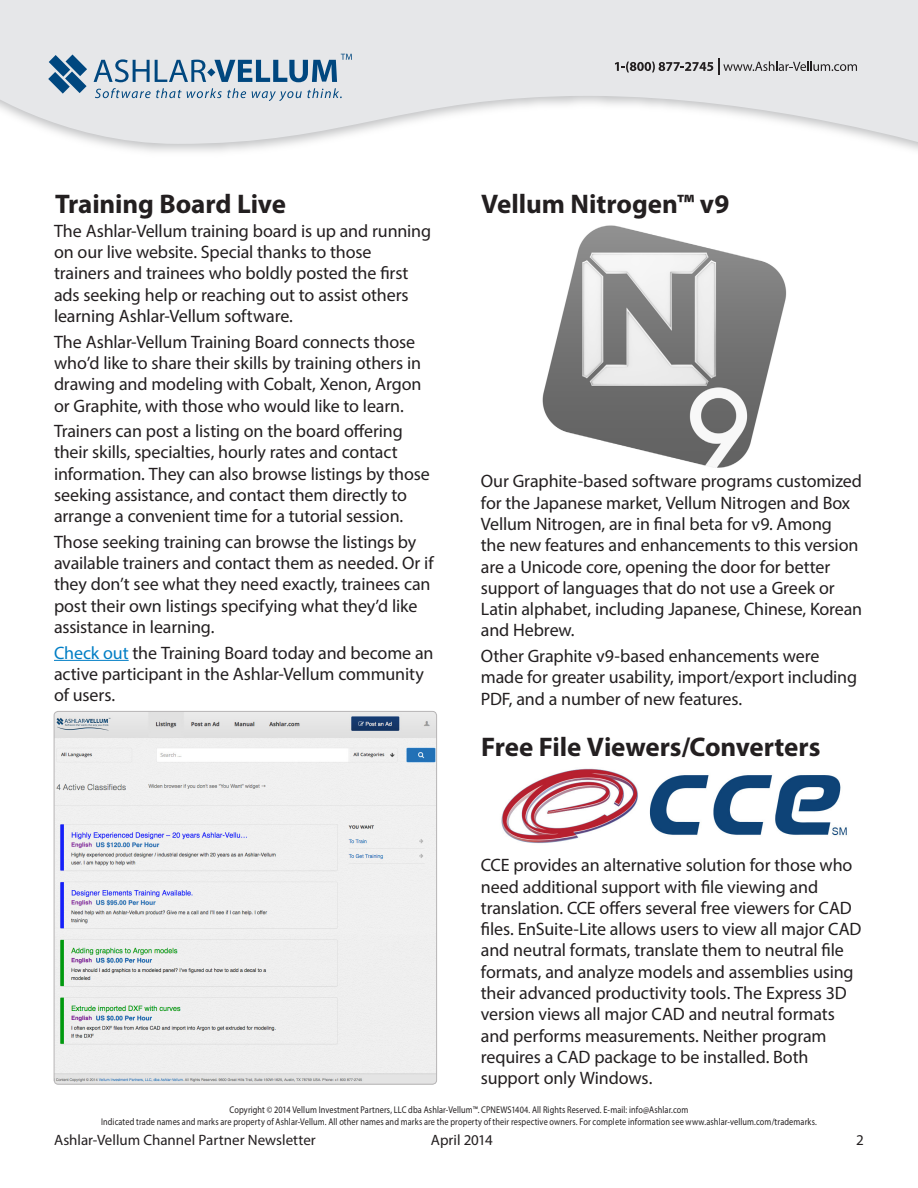
<style>
.page{position:relative;width:918px;height:1188px;background:#fff}
.page>*{position:absolute;margin:0;border:0;box-sizing:border-box;transform-origin:0 0}
.Article_head{font:700 27px "Myriad Pro";letter-spacing:-.005em;color:#231f20}
.t1{font:18px/21.3px "Myriad Pro";letter-spacing:-.01em;color:#231f20}
.t2{font:15px "Myriad Pro";color:#231f20}
.Cue{font:9.75px "Myriad Pro";letter-spacing:.015em;color:#231f20;scale:.85 1}
.s1{color:#007ec5}
</style>
<div class="page">
<svg style="left:0;top:0;width:918px;height:149px;fill:#e6e7e9"></svg>
<svg style="left:95px;top:88px;width:151px;height:10px;background:#b3c3d1"></svg>
<svg style="left:252px;top:88px;width:90px;height:13px"></svg>
<svg style="left:48px;top:55px;width:39px;height:39px;background:#6a91b0"></svg>
<svg style="left:94px;top:54px;width:258px;height:28px;background:#9fb5c8"></svg>
<svg style="left:615px;top:59px;width:242px;height:16px;background:#bdbdbf"></svg>
<img style="left:542px;top:225px;width:245px;height:243px">
<hr style="left:54px;top:660px;width:75px;height:1px;background:#007ec5">
<img style="left:54px;top:711px;width:383px;height:373px">
<div style="left:54px;top:711px;width:383px;height:373px;border:1px solid #b7b5b6;border-radius:4px"></div>
<img style="left:501px;top:768px;width:346px;height:76px">
<p class="Article_head" style="left:55px;top:187px;width:232px">Training Board Live</p>
<p class="Article_head" style="left:481px;top:187px;width:250px">Vellum Nitrogen™ v9</p>
<p class="t1" style="left:54px;top:220px;width:379px">The Ashlar-Vellum training board is up and running on our live website. Special thanks to those trainers and trainees who boldly posted the first ads seeking help or reaching out to assist others learning Ashlar-Vellum software.</p>
<p class="t1" style="left:54px;top:331px;width:369px">The Ashlar-Vellum Training Board connects those who’d like to share their skills by training others in drawing and modeling with Cobalt, Xenon, Argon or Graphite, with those who would like to learn.</p>
<p class="t1" style="left:54px;top:420px;width:377px">Trainers can post a listing on the board offering their skills, specialties, hourly rates and contact information. They can also browse listings by those seeking assistance, and contact them directly to arrange a convenient time for a tutorial session.</p>
<p class="t1" style="left:54px;top:531px;width:381px">Those seeking training can browse the listings by available trainers and contact them as needed. Or if they don’t see what they need exactly, trainees can post their own listings specifying what they’d like assistance in learning.</p>
<p class="t1" style="left:54px;top:642px;width:381px"><span class="s1">Check out</span> the Training Board today and become an active participant in the Ashlar-Vellum community of users.</p>
<p class="t1" style="left:481px;top:470px;width:383px">Our Graphite-based software programs customized for the Japanese market, Vellum Nitrogen and Box Vellum Nitrogen, are in final beta for v9. Among<br>the new features and enhancements to this version are a Unicode core, opening the door for better support of languages that do not use a Greek or Latin alphabet, including Japanese, Chinese, Korean and Hebrew.</p>
<p class="t1" style="left:481px;top:645px;width:378px">Other Graphite v9-based enhancements were made for greater usability, import/export including<br>PDF, and a number of new features.</p>
<p class="Article_head" style="left:481px;top:729px;width:341px">Free File Viewers/Converters</p>
<p class="t1" style="left:481px;top:854px;width:382px">CCE provides an alternative solution for those who need additional support with file viewing and translation. CCE offers several free viewers for CAD files. EnSuite-Lite allows users to view all major CAD and neutral formats, translate them to neutral file formats, and analyze models and assemblies using their advanced productivity tools. The Express 3D version views all major CAD and neutral formats and performs measurements. Neither program requires a CAD package to be installed. Both support only Windows.</p>
<p class="Cue" style="left:230px;top:1104px;width:541px">Copyright © 2014 Vellum Investment Partners, LLC dba Ashlar-Vellum™. CPNEWS1404. All Rights Reserved. E-mail: info@Ashlar.com</p>
<p class="Cue" style="left:101px;top:1115px;width:844px">Indicated trade names and marks are property of Ashlar-Vellum. All other names and marks are the property of their respective owners. For complete information see www.ashlar-vellum.com/trademarks.</p>
<p class="t2" style="left:54px;top:1131px;width:263px">Ashlar-Vellum Channel Partner Newsletter</p>
<p class="t2" style="left:431px;top:1131px;width:63px">April 2014</p>
<p class="t2" style="left:856px;top:1131px;width:9px">2</p>
</div>
